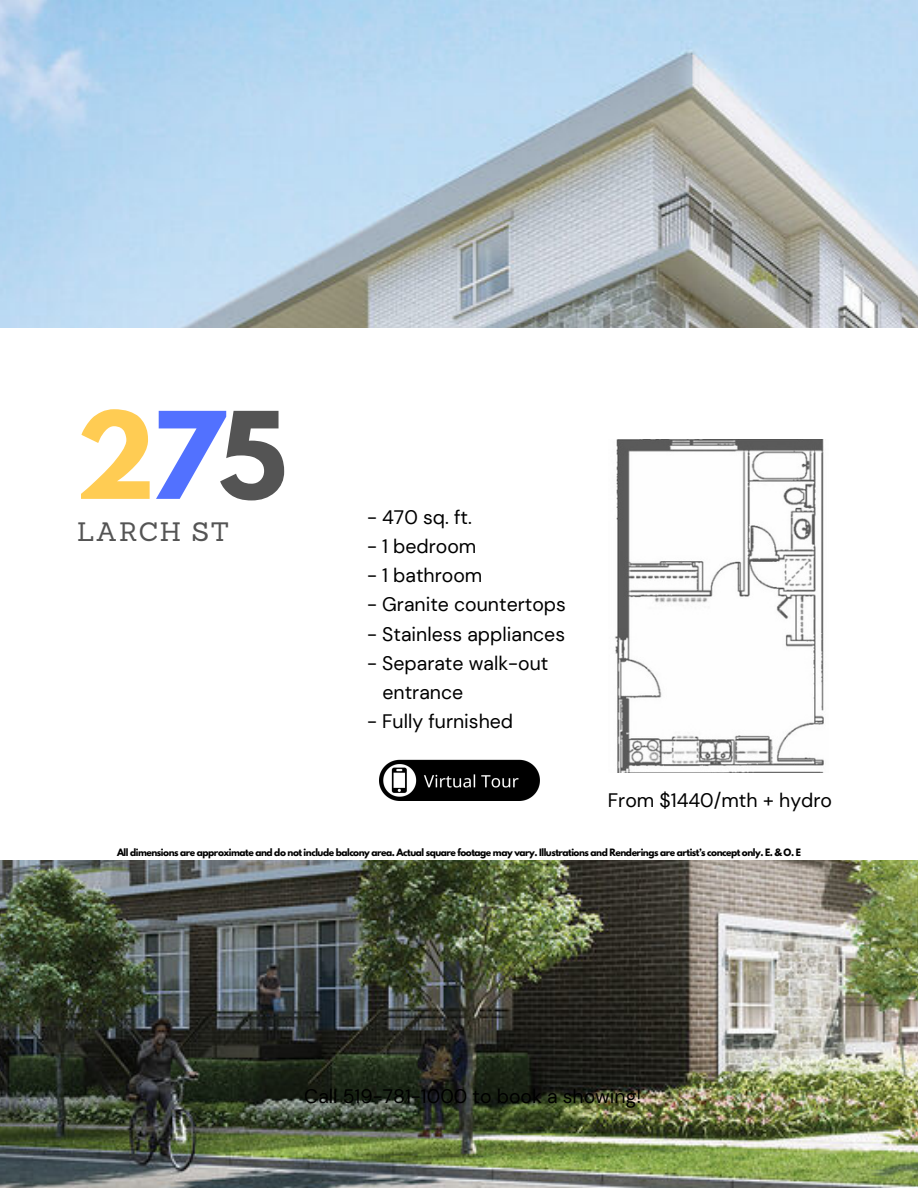
<style>
.page{position:relative;width:918px;height:1188px;background:#fff}
.page>*{position:absolute;margin:0;border:0;box-sizing:border-box;transform-origin:0 0}
.t1{font:700 106.8px "League Spartan";color:#ffcc53}
.t2{font:25.95px "Sanchez";letter-spacing:.05em;color:#545454}
.t3{font:19.5px "DM Sans";color:#000}
.t4{font:700 9px "League Spartan";letter-spacing:-.05em;color:#000}
.s1{color:#5271ff}
.s2{color:#545454}
</style>
<div class="page">
<img style="left:0;top:0;width:918px;height:1188px">
<div style="left:0;top:328px;width:918px;height:531px;background:#fff"></div>
<img style="left:615px;top:440px;width:209px;height:333px">
<img style="left:379px;top:759px;width:160px;height:41px">
<p class="t1" style="left:75px;top:403px;width:213px">2<span class="s1">7</span><span class="s2">5</span></p>
<p class="t2" style="left:77px;top:515px;width:153px">LARCH ST</p>
<p class="t3" style="left:367px;top:504px;width:106px">- 470 sq. ft.</p>
<p class="t3" style="left:367px;top:534px;width:111px">- 1 bedroom</p>
<p class="t3" style="left:367px;top:563px;width:117px">- 1 bathroom</p>
<p class="t3" style="left:367px;top:592px;width:200px">- Granite countertops</p>
<p class="t3" style="left:367px;top:621px;width:200px">- Stainless appliances</p>
<p class="t3" style="left:367px;top:651px;width:183px">- Separate walk-out</p>
<p class="t3" style="left:383px;top:680px;width:82px">entrance</p>
<p class="t3" style="left:367px;top:709px;width:148px">- Fully furnished</p>
<p class="t3" style="left:608px;top:788px;width:226px">From $1440/mth + hydro</p>
<p class="t4" style="left:117px;top:848px;width:685px">All dimensions are approximate and do not include balcony area. Actual square footage may vary. Illustrations and Renderings are artist’s concept only. E. &amp; O. E</p>
<p class="t3" style="left:304px;top:1084px;width:339px">Call 519-781-1000 to book a showing!</p>
</div>
